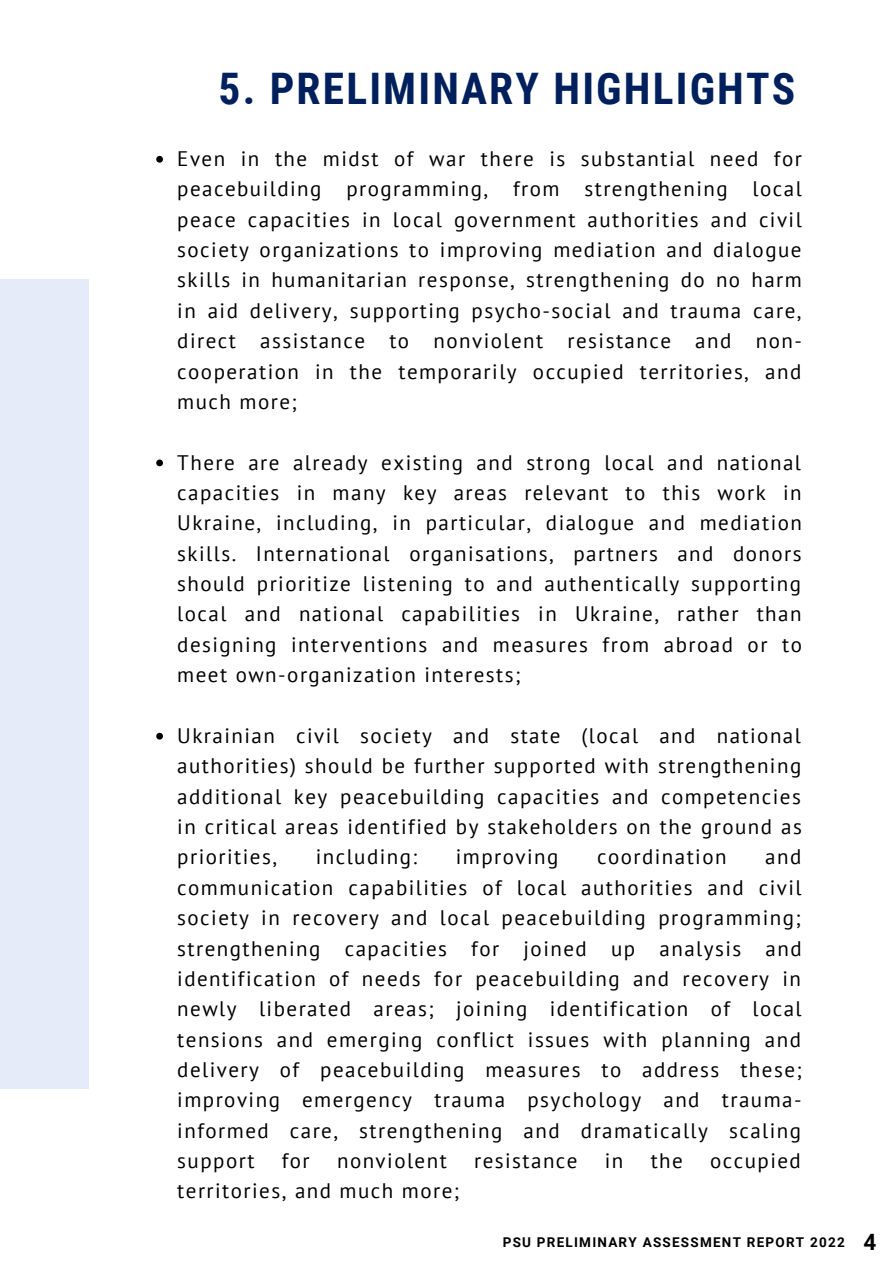
<style>
.page{position:relative;width:893px;height:1264px;background:#fff}
.page>*{position:absolute;margin:0;border:0;box-sizing:border-box;transform-origin:0 0}
.t1{font:700 43.5px "Roboto Condensed";letter-spacing:.05em;color:#00205d}
.t2{font:21px/30.3px "PT Sans";letter-spacing:.07em;color:#000;text-align:justify}
.t3{font:700 13.5px "Roboto";letter-spacing:.095em;color:#000}
.s1{font-size:22.5px}
</style>
<div class="page">
<svg style="left:156px;top:156px;width:7px;height:7px"></svg>
<svg style="left:156px;top:459px;width:7px;height:7px"></svg>
<svg style="left:156px;top:732px;width:7px;height:7px"></svg>
<div style="left:0;top:279px;width:89px;height:809px;background:#e5ebf8"></div>
<h1 class="t1" style="left:218px;top:63px;width:578px">5. PRELIMINARY HIGHLIGHTS</h1>
<p class="t2" style="left:177px;top:143px;width:626px">Even in the midst of war there is substantial need for peacebuilding programming, from strengthening local peace capacities in local government authorities and civil society organizations to improving mediation and dialogue skills in humanitarian response, strengthening do no harm in aid delivery, supporting psycho-social and trauma care, direct assistance to nonviolent resistance and non&shy;cooperation in the temporarily occupied territories, and much more;</p>
<p class="t2" style="left:177px;top:446px;width:626px">There are already existing and strong local and national capacities in many key areas relevant to this work in Ukraine, including, in particular, dialogue and mediation skills. International organisations, partners and donors should prioritize listening to and authentically supporting local and national capabilities in Ukraine, rather than designing interventions and measures from abroad or to meet own-organization interests;</p>
<p class="t2" style="left:177px;top:720px;width:626px">Ukrainian civil society and state (local and national authorities) should be further supported with strengthening additional key peacebuilding capacities and competencies in critical areas identified by stakeholders on the ground as priorities,</p>
<p class="t2" style="left:315px;top:841px;width:103px">including:</p>
<p class="t2" style="left:456px;top:841px;width:104px">improving</p>
<p class="t2" style="left:597px;top:841px;width:131px">coordination</p>
<p class="t2" style="left:177px;top:841px;width:626px;text-indent:588px">and communication capabilities of local authorities and civil society in recovery and local peacebuilding programming; strengthening capacities for joined up analysis and identification of needs for peacebuilding and recovery in newly liberated areas; joining identification of local tensions and emerging conflict issues with planning and delivery of peacebuilding measures to address these; improving emergency trauma psychology and trauma&shy;informed care, strengthening and dramatically scaling support</p>
<p class="t2" style="left:282px;top:1145px;width:29px">for</p>
<p class="t2" style="left:337px;top:1145px;width:111px">nonviolent</p>
<p class="t2" style="left:474px;top:1145px;width:105px">resistance</p>
<p class="t2" style="left:604px;top:1145px;width:20px">in</p>
<p class="t2" style="left:650px;top:1145px;width:34px">the</p>
<p class="t2" style="left:710px;top:1145px;width:92px">occupied</p>
<p class="t2" style="left:177px;top:1175px;width:283px">territories, and much more;</p>
<p class="t3" style="left:502px;top:1234px;width:375px">PSU PRELIMINARY ASSESSMENT REPORT 2022 <span class="s1">4</span></p>
</div>
